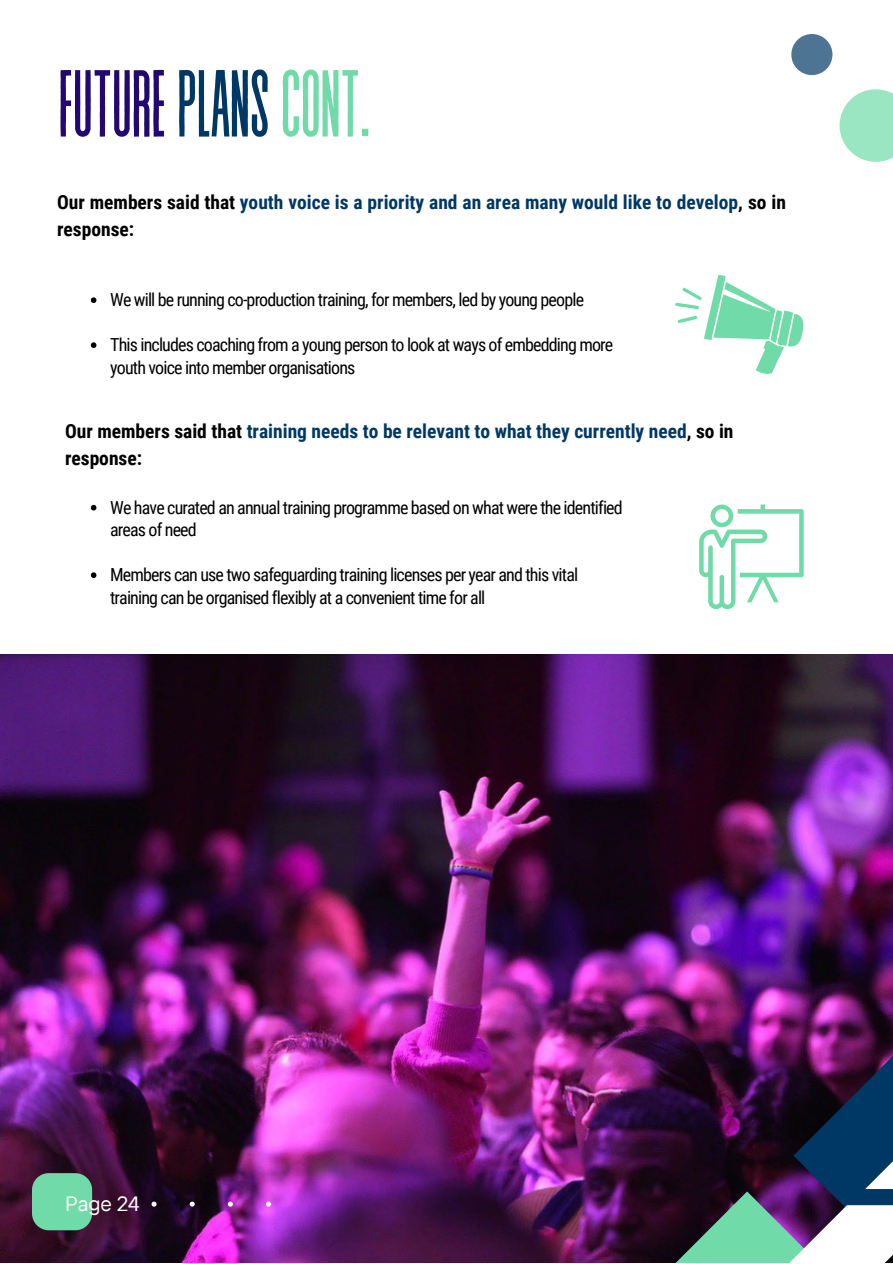
<style>
.page{position:relative;width:893px;height:1264px;background:#fff}
.page>*{position:absolute;margin:0;border:0;box-sizing:border-box;transform-origin:0 0}
.t1{font:94.8px "Revive 80 Tall";letter-spacing:-.03em;color:#230871}
.t2{font:20.55px "TT Interphases";color:#fff}
.t3{font:700 19.5px/27px "Roboto Condensed";color:#003865}
.t4{font:18px/22.5px "Roboto Condensed";letter-spacing:-.045em;color:#000}
.s1{color:#003865}
.s2{color:#70dba8}
.s3{color:#000}
</style>
<div class="page">
<img style="left:0;top:655px;width:892px;height:607px">
<img style="left:551px;top:926px;width:341px;height:336px">
<svg style="left:675px;top:275px;width:128px;height:99px"></svg>
<svg style="left:699px;top:504px;width:104px;height:105px"></svg>
<svg style="left:839px;top:89px;width:53px;height:73px"></svg>
<div style="left:791px;top:34px;width:41px;height:41px;background:#4e7494;border-radius:50%"></div>
<svg style="left:32px;top:1173px;width:60px;height:57px;background:#6ccc9f"></svg>
<svg style="left:151px;top:1201px;width:5px;height:5px"></svg>
<svg style="left:190px;top:1201px;width:5px;height:5px"></svg>
<svg style="left:228px;top:1201px;width:5px;height:5px"></svg>
<svg style="left:266px;top:1201px;width:5px;height:5px"></svg>
<svg style="left:91px;top:297px;width:5px;height:6px"></svg>
<svg style="left:91px;top:342px;width:5px;height:6px"></svg>
<svg style="left:91px;top:505px;width:5px;height:5px"></svg>
<svg style="left:91px;top:572px;width:5px;height:6px"></svg>
<p class="t1" style="left:57px;top:55px;width:316px">FUTURE<span class="s1">PLANS</span><span class="s2">CONT.</span></p>
<p class="t3" style="left:57px;top:189px;width:730px"><span class="s3">Our members said that</span> youth voice is a priority and an area many would like to develop<span class="s3">, so in response:</span></p>
<p class="t4" style="left:110px;top:289px;width:475px">We will be running co-production training, for members, led by young people</p>
<p class="t4" style="left:110px;top:334px;width:504px">This includes coaching from a young person to look at ways of embedding more youth voice into member organisations</p>
<p class="t3" style="left:65px;top:417px;width:670px"><span class="s3">Our members said that</span> training needs to be relevant to what they currently need<span class="s3">, so in response:</span></p>
<p class="t4" style="left:110px;top:496px;width:514px">We have curated an annual training programme based on what were the identified areas of need</p>
<p class="t4" style="left:110px;top:564px;width:469px">Members can use two safeguarding training licenses per year and this vital training can be organised flexibly at a convenient time for all</p>
<p class="t2" style="left:65px;top:1190px;width:76px">Page 24</p>
</div>
